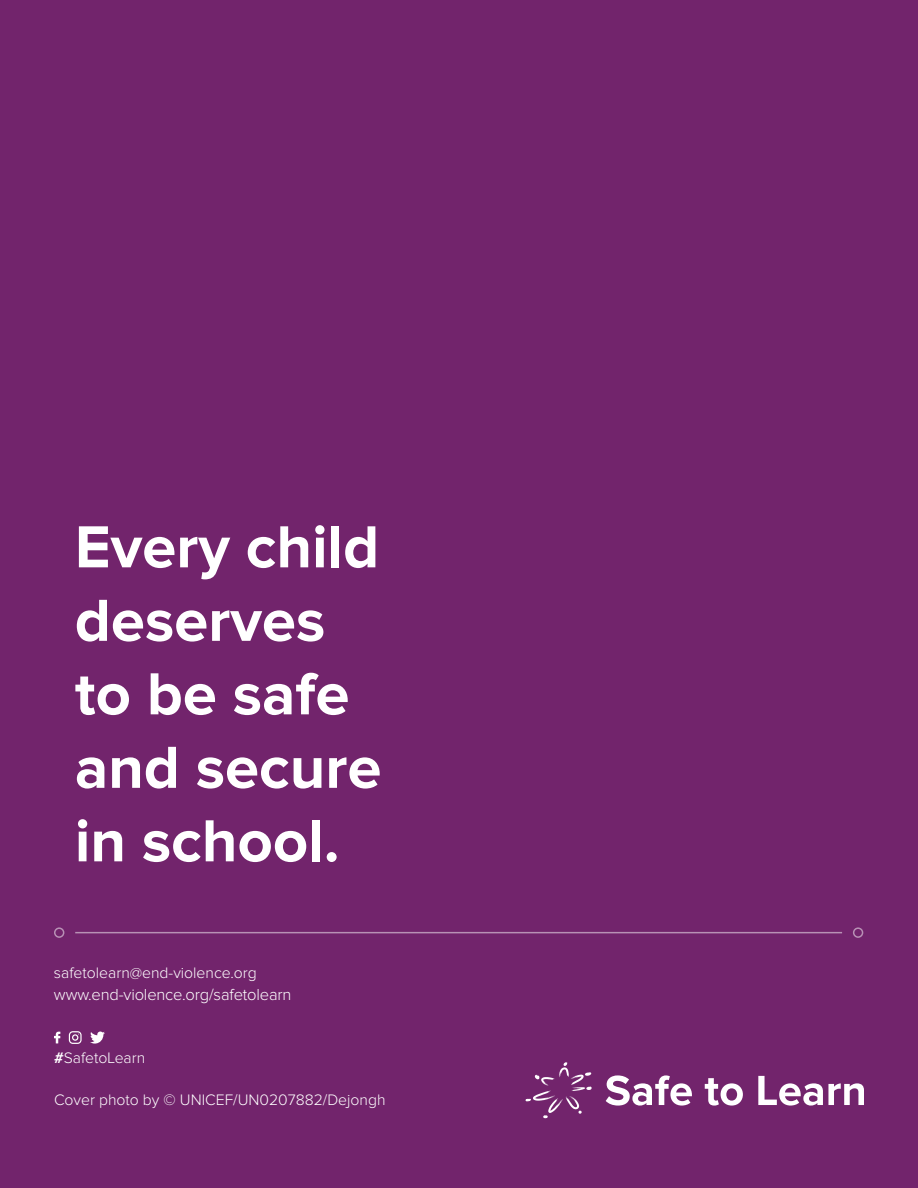
<style>
.page{position:relative;width:918px;height:1188px;background:#72246c}
.page>*{position:absolute;margin:0;border:0;box-sizing:border-box;transform-origin:0 0}
.Headline_style{font:700 61.5px/73.5px "Proxima Nova";color:#fff}
.t1{font:300 16.5px "Proxima Nova";letter-spacing:-.01em;color:#fff}
.t2{font:300 15.75px "Proxima Nova";color:#fff}
.s1{font-weight:700}
</style>
<div class="page">
<div style="left:54px;top:927px;width:10px;height:11px;border:2px solid #fff;border-radius:50%"></div>
<div style="left:853px;top:927px;width:10px;height:11px;border:2px solid #fff;border-radius:50%"></div>
<hr style="left:75px;top:932px;width:767px;height:1px;background:#fff">
<svg style="left:54px;top:1032px;width:6px;height:11px"></svg>
<svg style="left:69px;top:1031px;width:13px;height:13px"></svg>
<svg style="left:90px;top:1032px;width:15px;height:12px"></svg>
<svg style="left:526px;top:1062px;width:66px;height:56px"></svg>
<svg style="left:606px;top:1075px;width:86px;height:31px"></svg>
<svg style="left:705px;top:1078px;width:38px;height:28px"></svg>
<svg style="left:758px;top:1076px;width:106px;height:30px"></svg>
<p class="Headline_style" style="left:75px;top:513px;width:308px">Every child deserves to be safe and secure in school.</p>
<p class="t2" style="left:54px;top:966px;width:204px">safetolearn@end-violence.org</p>
<p class="t1" style="left:54px;top:987px;width:239px">www.end-violence.org/safetolearn</p>
<p class="t2" style="left:54px;top:1051px;width:93px"><span class="s1">#</span>SafetoLearn</p>
<p class="t2" style="left:54px;top:1093px;width:333px">Cover photo by © UNICEF/UN0207882/Dejongh</p>
</div>
